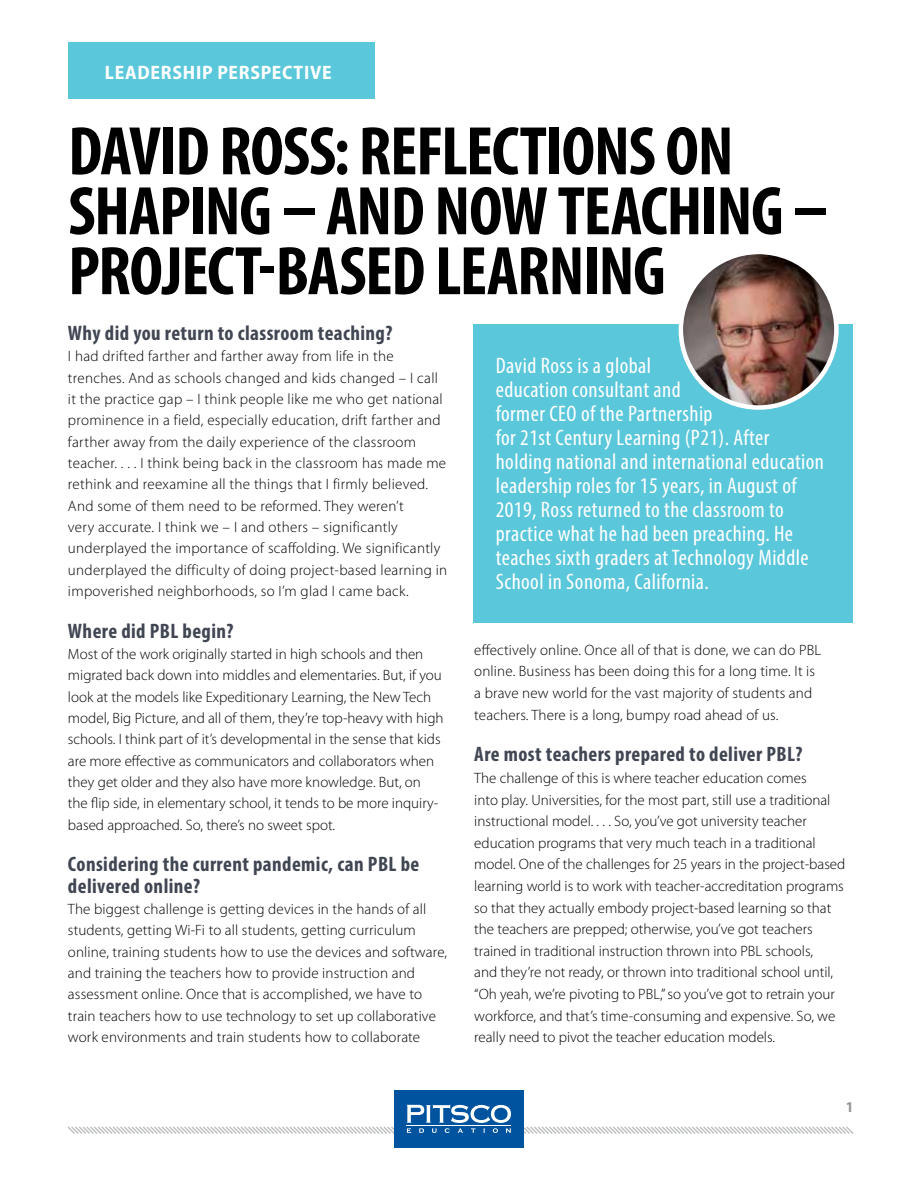
<style>
.page{position:relative;width:918px;height:1188px;background:#fff}
.page>*{position:absolute;margin:0;border:0;box-sizing:border-box;transform-origin:0 0}
.t1{font:700 condensed 69.3px/60px "Myriad Pro";letter-spacing:-.02em;color:#000}
.t2{font:condensed 22.5px/24px "Myriad Pro";letter-spacing:.02em;color:#fff}
.t3{font:700 condensed 21px/21.3px "Myriad Pro";letter-spacing:.02em;color:#414653}
.t4{font:700 semi-condensed 19.5px "Myriad Pro";letter-spacing:.035em;color:#fff}
.t5{font:300 15px/21.3px "Myriad Pro";letter-spacing:.005em;color:#000}
.t6{font:700 semi-condensed 15px "Myriad Pro";color:#939598}
</style>
<div class="page">
<div style="left:394px;top:1090px;width:129px;height:58px;background:#00539f"></div>
<svg style="left:67px;top:1105px;width:787px;height:30px"></svg>
<div style="left:68px;top:42px;width:307px;height:57px;background:#5ac7da"></div>
<div style="left:473px;top:324px;width:379px;height:299px;background:#5ac7da"></div>
<img style="left:681px;top:252px;width:155px;height:156px;border-radius:78px">
<div style="left:679px;top:250px;width:160px;height:160px;border:4px solid #fff;border-radius:50%"></div>
<h3 class="t4" style="left:105px;top:62px;width:228px">LEADERSHIP PERSPECTIVE</h3>
<h1 class="t1" style="left:68px;top:120px;width:761px">DAVID ROSS: REFLECTIONS ON<br>SHAPING – AND NOW TEACHING –<br>PROJECT-BASED LEARNING</h1>
<h3 class="t3" style="left:68px;top:322px;width:326px">Why did you return to classroom teaching?</h3>
<p class="t5" style="left:68px;top:346px;width:381px">I had drifted farther and farther away from life in the trenches. And as schools changed and kids changed – I call it the practice gap – I think people like me who get national prominence in a field, especially education, drift farther and farther away from the daily experience of the classroom teacher. . . . I think being back in the classroom has made me rethink and reexamine all the things that I firmly believed.<br>And some of them need to be reformed. They weren’t<br>very accurate. I think we – I and others – significantly underplayed the importance of scaffolding. We significantly underplayed the difficulty of doing project-based learning in impoverished neighborhoods, so I’m glad I came back.</p>
<h3 class="t3" style="left:68px;top:620px;width:167px">Where did PBL begin?</h3>
<p class="t5" style="left:68px;top:644px;width:377px">Most of the work originally started in high schools and then migrated back down into middles and elementaries. But, if you look at the models like Expeditionary Learning, the New Tech model, Big Picture, and all of them, they’re top-heavy with high schools. I think part of it’s developmental in the sense that kids are more effective as communicators and collaborators when they get older and they also have more knowledge. But, on the flip side, in elementary school, it tends to be more inquiry&shy;based approached. So, there’s no sweet spot.</p>
<h3 class="t3" style="left:68px;top:853px;width:353px">Considering the current pandemic, can PBL be delivered online?</h3>
<p class="t5" style="left:68px;top:899px;width:381px">The biggest challenge is getting devices in the hands of all students, getting Wi-Fi to all students, getting curriculum online, training students how to use the devices and software, and training the teachers how to provide instruction and assessment online. Once that is accomplished, we have to train teachers how to use technology to set up collaborative work environments and train students how to collaborate</p>
<p class="t2" style="left:496px;top:353px;width:330px">David Ross is a global<br>education consultant and<br>former CEO of the Partnership<br>for 21st Century Learning (P21). After holding national and international education leadership roles for 15 years, in August of 2019, Ross returned to the classroom to practice what he had been preaching. He teaches sixth graders at Technology Middle School in Sonoma, California.</p>
<p class="t5" style="left:474px;top:639px;width:349px">effectively online. Once all of that is done, we can do PBL online. Business has been doing this for a long time. It is a brave new world for the vast majority of students and teachers. There is a long, bumpy road ahead of us.</p>
<h3 class="t3" style="left:474px;top:743px;width:330px">Are most teachers prepared to deliver PBL?</h3>
<p class="t5" style="left:474px;top:767px;width:373px">The challenge of this is where teacher education comes<br>into play. Universities, for the most part, still use a traditional instructional model. . . . So, you’ve got university teacher education programs that very much teach in a traditional model. One of the challenges for 25 years in the project-based learning world is to work with teacher-accreditation programs so that they actually embody project-based learning so that the teachers are prepped; otherwise, you’ve got teachers trained in traditional instruction thrown into PBL schools,<br>and they’re not ready, or thrown into traditional school until, “Oh yeah, we’re pivoting to PBL,” so you’ve got to retrain your workforce, and that’s time-consuming and expensive. So, we really need to pivot the teacher education models.</p>
<p class="t6" style="left:846px;top:1099px;width:9px">1</p>
</div>
